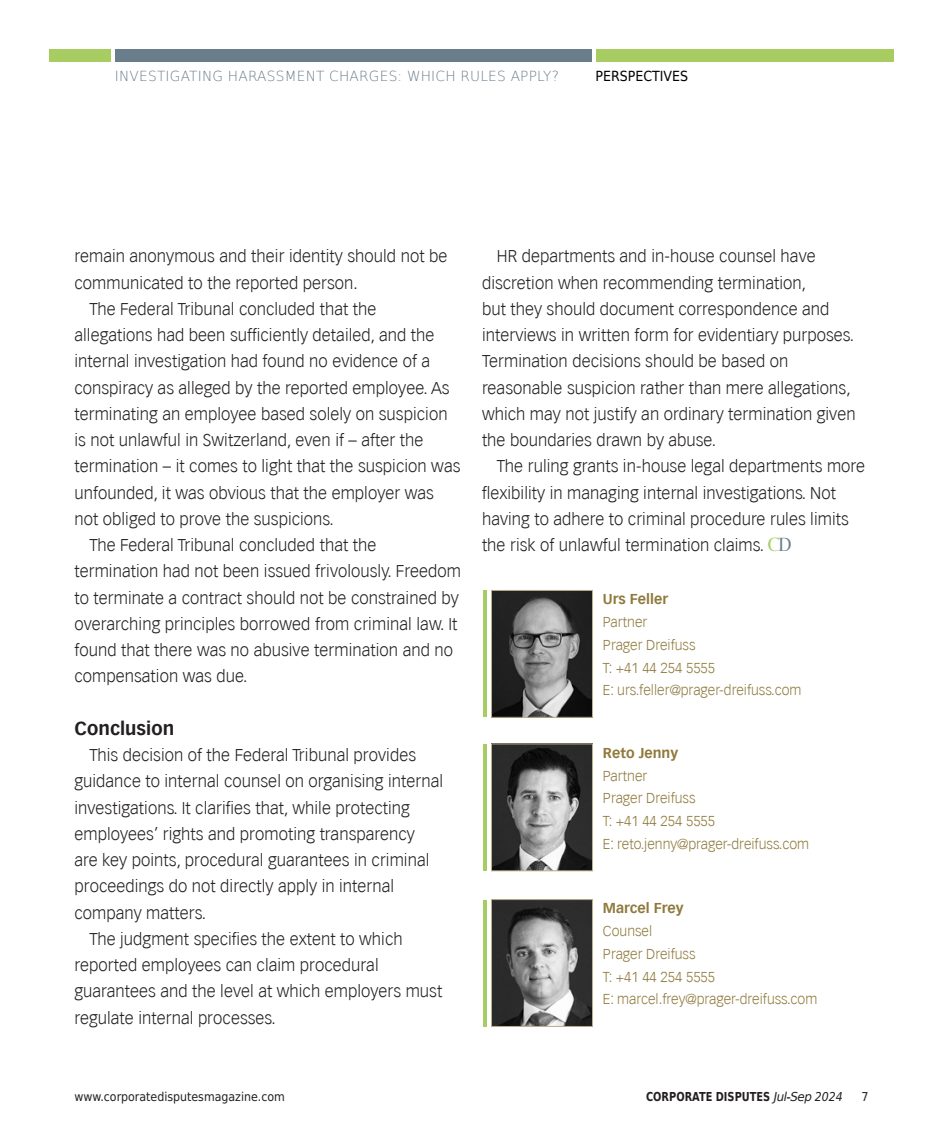
<style>
.page{position:relative;width:943px;height:1141px;background:#fff}
.page>*{position:absolute;margin:0;border:0;box-sizing:border-box;transform-origin:0 0}
.t1{font:700 18.38px "Vectora LH";letter-spacing:.005em;color:#231f20}
.t2{font:300 16.62px/26.2px "Vectora LH";letter-spacing:.005em;color:#231f20}
.t3{font:300 14px/22.8px "Vectora LH";color:#8f7a3d}
.t4{font:200 14px "DejaVu Sans";letter-spacing:.015em;color:#6a7d8b}
.t5{font:700 14px "Vectora LH";color:#8f7a3d}
.t6{font:14px "DejaVu Sans Condensed";color:#000}
.t7{font:12.25px "DejaVu Sans Condensed";color:#231f20}
.t8{font:700 12.25px "DejaVu Sans";color:#231f20;scale:.8 1}
.s1{font-family:"Nofret";font-weight:400;font-size:18.72px;color:#a7cd62}
.s2{font-family:"Nofret";font-weight:400;font-size:18.72px;color:#6a7d8b}
.s3{font-weight:400;font-style:italic}
.s4{font-family:"DejaVu Sans Condensed";font-weight:400;font-style:italic}
</style>
<div class="page">
<div style="left:595px;top:50px;width:298px;height:12px;background:#a7cd62"></div>
<div style="left:115px;top:50px;width:477px;height:12px;background:#6a7d8b"></div>
<div style="left:50px;top:50px;width:61px;height:12px;background:#a7cd62"></div>
<img style="left:493px;top:592px;width:98px;height:124px">
<div style="left:491px;top:590px;width:102px;height:128px;border:1px solid #bcaf8b"></div>
<hr style="left:483px;top:590px;width:3px;height:127px;background:#a7cd62">
<img style="left:493px;top:745px;width:98px;height:124px">
<div style="left:491px;top:743px;width:102px;height:128px;border:1px solid #bcaf8b"></div>
<hr style="left:483px;top:744px;width:3px;height:127px;background:#a7cd62">
<img style="left:493px;top:901px;width:98px;height:124px">
<div style="left:491px;top:899px;width:102px;height:128px;border:1px solid #bcaf8b"></div>
<hr style="left:483px;top:900px;width:3px;height:126px;background:#a7cd62">
<p class="t4" style="left:115px;top:65px;width:446px">INVESTIGATING HARASSMENT CHARGES: WHICH RULES APPLY?</p>
<p class="t6" style="left:595px;top:64px;width:94px">PERSPECTIVES</p>
<p class="t2" style="left:74px;top:244px;width:374px">remain anonymous and their identity should not be</p>
<p class="t2" style="left:74px;top:270px;width:285px">communicated to the reported person.</p>
<p class="t2" style="left:89px;top:296px;width:288px">The Federal Tribunal concluded that the</p>
<p class="t2" style="left:74px;top:322px;width:361px">allegations had been sufficiently detailed, and the</p>
<p class="t2" style="left:74px;top:349px;width:357px">internal investigation had found no evidence of a</p>
<p class="t2" style="left:74px;top:375px;width:376px">conspiracy as alleged by the reported employee. As</p>
<p class="t2" style="left:74px;top:401px;width:374px">terminating an employee based solely on suspicion</p>
<p class="t2" style="left:74px;top:427px;width:350px">is not unlawful in Switzerland, even if – after the</p>
<p class="t2" style="left:74px;top:454px;width:387px">termination – it comes to light that the suspicion was</p>
<p class="t2" style="left:74px;top:480px;width:361px">unfounded, it was obvious that the employer was</p>
<p class="t2" style="left:74px;top:506px;width:261px">not obliged to prove the suspicions.</p>
<p class="t2" style="left:89px;top:532px;width:288px">The Federal Tribunal concluded that the</p>
<p class="t2" style="left:74px;top:559px;width:388px">termination had not been issued frivolously. Freedom</p>
<p class="t2" style="left:74px;top:585px;width:386px">to terminate a contract should not be constrained by</p>
<p class="t2" style="left:74px;top:611px;width:384px">overarching principles borrowed from criminal law. It</p>
<p class="t2" style="left:74px;top:637px;width:380px">found that there was no abusive termination and no</p>
<p class="t2" style="left:74px;top:664px;width:174px">compensation was due.</p>
<p class="t1" style="left:74px;top:717px;width:101px">Conclusion</p>
<p class="t2" style="left:89px;top:742px;width:328px">This decision of the Federal Tribunal provides</p>
<p class="t2" style="left:74px;top:769px;width:370px">guidance to internal counsel on organising internal</p>
<p class="t2" style="left:74px;top:795px;width:337px">investigations. It clarifies that, while protecting</p>
<p class="t2" style="left:74px;top:821px;width:342px">employees’ rights and promoting transparency</p>
<p class="t2" style="left:74px;top:847px;width:356px">are key points, procedural guarantees in criminal</p>
<p class="t2" style="left:74px;top:874px;width:321px">proceedings do not directly apply in internal</p>
<p class="t2" style="left:74px;top:900px;width:133px">company matters.</p>
<p class="t2" style="left:89px;top:926px;width:315px">The judgment specifies the extent to which</p>
<p class="t2" style="left:74px;top:952px;width:306px">reported employees can claim procedural</p>
<p class="t2" style="left:74px;top:979px;width:369px">guarantees and the level at which employers must</p>
<p class="t2" style="left:74px;top:1005px;width:203px">regulate internal processes.</p>
<p class="t2" style="left:482px;top:244px;width:375px;text-indent:15px">HR departments and in-house counsel have discretion when recommending termination,<br>but they should document correspondence and interviews in written form for evidentiary purposes.<br>Termination decisions should be based on reasonable suspicion rather than mere allegations, which may not justify an ordinary termination given the boundaries drawn by abuse.</p>
<p class="t2" style="left:482px;top:454px;width:385px;text-indent:15px">The ruling grants in-house legal departments more flexibility in managing internal investigations. Not having to adhere to criminal procedure rules limits the risk of unlawful termination claims. <span class="s1">C</span><span class="s2">D</span></p>
<p class="t5" style="left:603px;top:591px;width:67px">Urs Feller</p>
<p class="t3" style="left:603px;top:611px;width:200px">Partner<br>Prager Dreifuss<br>T: +41 44 254 5555<br>E: urs.feller@prager-dreifuss.com</p>
<p class="t5" style="left:603px;top:744px;width:77px">Reto Jenny</p>
<p class="t3" style="left:603px;top:764px;width:208px">Partner<br>Prager Dreifuss<br>T: +41 44 254 5555<br>E: reto.jenny@prager-dreifuss.com</p>
<p class="t5" style="left:603px;top:900px;width:82px">Marcel Frey</p>
<p class="t3" style="left:603px;top:920px;width:216px">Counsel<br>Prager Dreifuss<br>T: +41 44 254 5555<br>E: marcel.frey@prager-dreifuss.com</p>
<p class="t7" style="left:74px;top:1086px;width:212px">www.corporatedisputesmagazine.com</p>
<p class="t8" style="left:646px;top:1086px;width:247px">CORPORATE DISPUTES <span class="s3">Jul-Sep</span> <span class="s4">2024</span></p>
<p class="t7" style="left:861px;top:1086px;width:9px">7</p>
</div>
